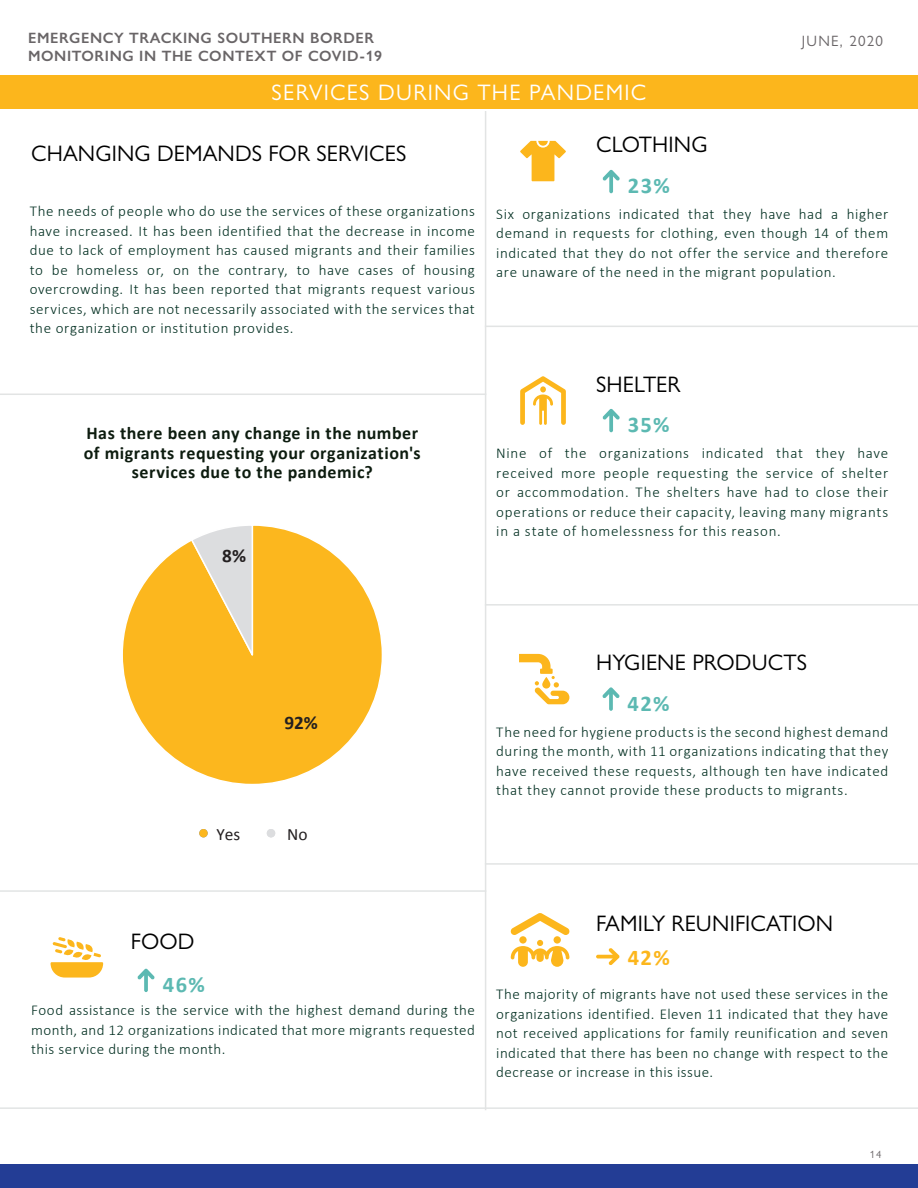
<style>
.page{position:relative;width:918px;height:1188px;background:#fff}
.page>*{position:absolute;margin:0;border:0;box-sizing:border-box;transform-origin:0 0}
.t1{font:22.5px "Gill Sans Nova";letter-spacing:.005em;color:#000}
.t2{font:22.5px "Gill Sans Nova";letter-spacing:.055em;color:#fff}
.t3{font:700 22.5px "Calibri";letter-spacing:.065em;color:#5cb9b2}
.t4{font:700 22.5px "Calibri";color:#fcb61c}
.t5{font:700 19.2px "Calibri";color:#231f20}
.t6{font:700 18px/19.5px "Calibri";letter-spacing:.03em;color:#0d1c0f;text-align:center}
.t7{font:17.4px "Calibri";color:#231f20}
.t8{font:300 15px/19.5px "Calibri";letter-spacing:.04em;color:#002e20;text-align:justify}
.t9{font:600 15px/18px "Gill Sans Nova";letter-spacing:.04em;color:#696567}
.t10{font:15px "Gill Sans Nova";letter-spacing:.08em;color:#696567}
.t11{font:10.5px "Gill Sans Nova";color:#696567}
</style>
<div class="page">
<div style="left:0;top:1164px;width:918px;height:24px;background:#233d95"></div>
<hr style="left:0;top:1107px;width:918px;height:2px;background:#e2e4e4">
<div style="left:0;top:75px;width:918px;height:34px;background:#fcb61c"></div>
<hr style="left:485px;top:326px;width:433px;height:1px;background:#e2e4e4">
<hr style="left:485px;top:604px;width:433px;height:2px;background:#e2e4e4">
<hr style="left:485px;top:863px;width:433px;height:2px;background:#e2e4e4">
<hr style="left:0;top:890px;width:486px;height:2px;background:#e2e4e4">
<hr style="left:0;top:394px;width:486px;height:1px;background:#e2e4e4">
<hr style="left:485px;top:111px;width:1px;height:999px;background:#e2e4e4">
<svg style="left:123px;top:525px;width:259px;height:259px"></svg>
<svg style="left:190px;top:525px;width:64px;height:136px;background:#eece89"></svg>
<div style="left:199px;top:829px;width:9px;height:8px;background:#fcb71e;border-radius:50%"></div>
<div style="left:267px;top:829px;width:8px;height:8px;background:#dcdddf;border-radius:50%"></div>
<svg style="left:137px;top:968px;width:17px;height:24px"></svg>
<svg style="left:51px;top:937px;width:52px;height:41px"></svg>
<svg style="left:520px;top:141px;width:46px;height:40px"></svg>
<svg style="left:603px;top:170px;width:17px;height:23px"></svg>
<svg style="left:520px;top:376px;width:46px;height:49px"></svg>
<svg style="left:603px;top:409px;width:17px;height:23px"></svg>
<svg style="left:519px;top:654px;width:50px;height:50px"></svg>
<svg style="left:602px;top:687px;width:17px;height:24px"></svg>
<svg style="left:510px;top:913px;width:60px;height:54px"></svg>
<svg style="left:596px;top:948px;width:24px;height:17px"></svg>
<p class="t9" style="left:28px;top:28px;width:356px">EMERGENCY TRACKING SOUTHERN BORDER<br>MONITORING IN THE CONTEXT OF COVID-19</p>
<p class="t10" style="left:802px;top:32px;width:83px">JUNE, 2020</p>
<h1 class="t2" style="left:272px;top:79px;width:376px">SERVICES DURING THE PANDEMIC</h1>
<h1 class="t1" style="left:31px;top:139px;width:377px">CHANGING DEMANDS FOR SERVICES</h1>
<p class="t8" style="left:30px;top:201px;width:447px">The needs of people who do use the services of these organizations have increased. It has been identified that the decrease in income due to lack of employment has caused migrants and their families to be homeless or, on the contrary, to have cases of housing overcrowding. It has been reported that migrants request various services, which are not necessarily associated with the services that the organization or institution provides.</p>
<p class="t6" style="left:84px;top:423px;width:339px">Has there been any change in the number of migrants requesting your organization's services due to the pandemic?</p>
<p class="t5" style="left:222px;top:542px;width:25px">8%</p>
<h1 class="t1" style="left:596px;top:131px;width:113px">CLOTHING</h1>
<h1 class="t3" style="left:628px;top:170px;width:44px">23%</h1>
<p class="t8" style="left:496px;top:204px;width:393px">Six organizations indicated that they have had a higher demand in requests for clothing, even though 14 of them indicated that they do not offer the service and therefore are unaware of the need in the migrant population.</p>
<h1 class="t1" style="left:596px;top:370px;width:86px">SHELTER</h1>
<h1 class="t3" style="left:628px;top:409px;width:43px">35%</h1>
<p class="t8" style="left:496px;top:443px;width:393px">Nine of the organizations indicated that they have received more people requesting the service of shelter or accommodation. The shelters have had to close their operations or reduce their capacity, leaving many migrants in a state of homelessness for this reason.</p>
<p class="t5" style="left:284px;top:709px;width:35px">92%</p>
<p class="t7" style="left:216px;top:822px;width:25px">Yes</p>
<p class="t7" style="left:287px;top:822px;width:22px">No</p>
<h1 class="t1" style="left:596px;top:649px;width:213px">HYGIENE PRODUCTS</h1>
<h1 class="t3" style="left:627px;top:687px;width:44px">42%</h1>
<p class="t8" style="left:496px;top:722px;width:394px">The need for hygiene products is the second highest demand during the month, with 11 organizations indicating that they have received these requests, although ten have indicated that they cannot provide these products to migrants.</p>
<h1 class="t1" style="left:131px;top:927px;width:65px">FOOD</h1>
<h1 class="t3" style="left:163px;top:969px;width:44px">46%</h1>
<p class="t8" style="left:31px;top:1000px;width:445px">Food assistance is the service with the highest demand during the month, and 12 organizations indicated that more migrants requested this service during the month.</p>
<h1 class="t1" style="left:596px;top:910px;width:239px">FAMILY REUNIFICATION</h1>
<h1 class="t4" style="left:628px;top:942px;width:44px">42%</h1>
<p class="t8" style="left:496px;top:984px;width:394px">The majority of migrants have not used these services in the organizations identified. Eleven 11 indicated that they have not received applications for family reunification and seven indicated that there has been no change with respect to the decrease or increase in this issue.</p>
<p class="t11" style="left:870px;top:1148px;width:13px">14</p>
</div>
